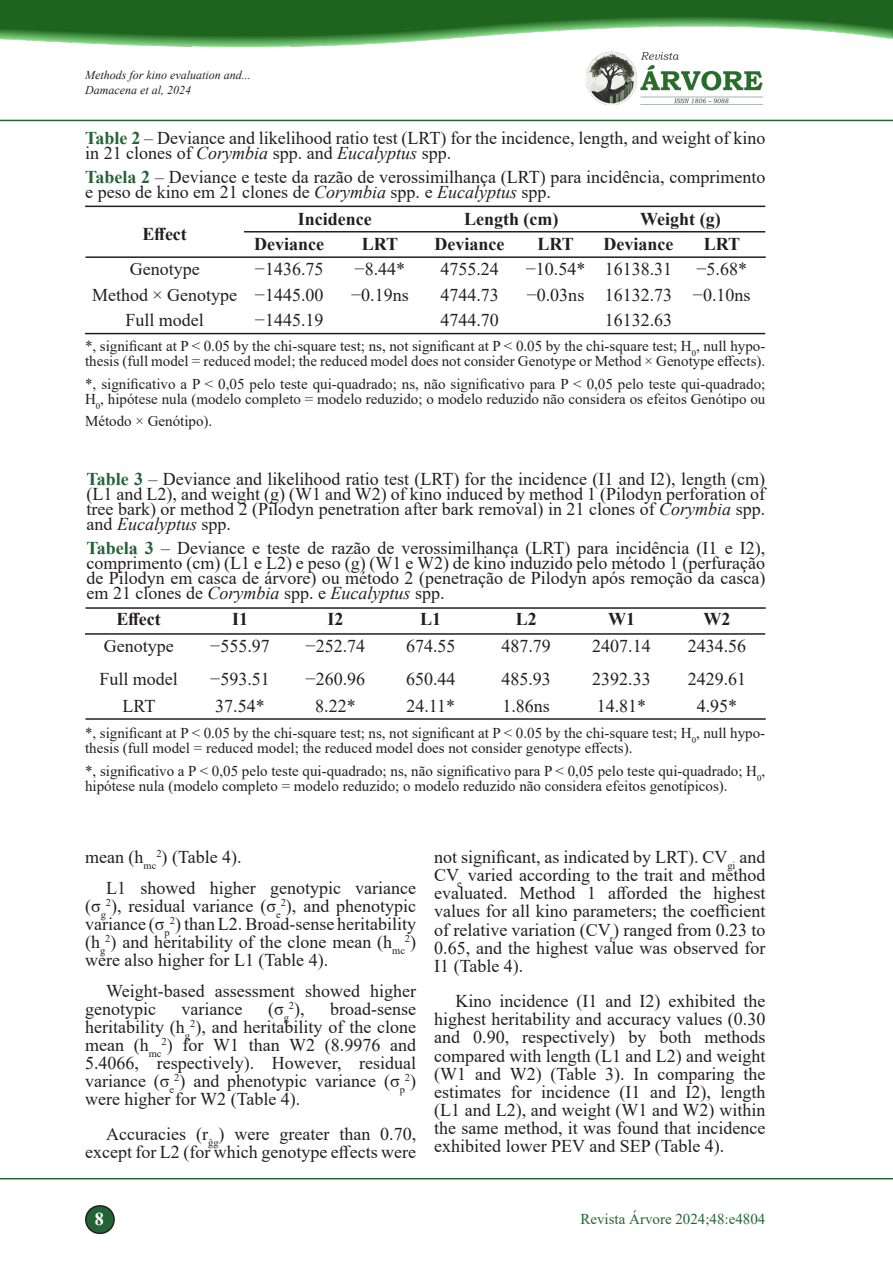
<style>
.page{position:relative;width:893px;height:1263px;background:#fff}
.page>*{position:absolute;margin:0;border:0;box-sizing:border-box;transform-origin:0 0}
.Texto{font:18px/18.1px "Times New Roman";color:#231f20;text-align:justify}
.t1{font:700 18px "Times New Roman";color:#231f20}
.t2{font:700 18px "Times New Roman";color:#fff}
.t3{font:15px/15px "Times New Roman";color:#231f20}
.t4{font:15px "Times New Roman";color:#236435}
.Cabeçalho_pag__par{font:italic 12px "Times New Roman";color:#231f20}
.Texto-2{font:10.5px "Times New Roman";color:#231f20}
.s1{font-weight:700;color:#236435}
.s2{font-style:italic}
.s3{font-size:18px}
</style>
<div class="page">
<img style="left:0;top:0;width:893px;height:47px">
<hr style="left:0;top:120px;width:893px;height:1px;background:#236435">
<hr style="left:0;top:1178px;width:893px;height:1px;background:#236435">
<div style="left:86px;top:1206px;width:28px;height:27px;background:#236435;border-radius:14px"></div>
<div style="left:85px;top:1205px;width:30px;height:29px;border:2px solid #231f20;border-radius:14px"></div>
<img style="left:587px;top:51px;width:176px;height:54px">
<hr style="left:85px;top:206px;width:680px;height:1px;background:#231f20">
<hr style="left:85px;top:333px;width:680px;height:1px;background:#231f20">
<hr style="left:85px;top:256px;width:681px;height:2px;background:#231f20">
<hr style="left:244px;top:231px;width:521px;height:1px;background:#231f20">
<hr style="left:85px;top:607px;width:681px;height:2px;background:#231f20">
<hr style="left:85px;top:633px;width:680px;height:2px;background:#231f20">
<hr style="left:85px;top:718px;width:681px;height:2px;background:#231f20">
<p class="Cabeçalho_pag__par" style="left:85px;top:67px;width:167px">Methods for kino evaluation and...</p>
<p class="Cabeçalho_pag__par" style="left:85px;top:82px;width:107px">Damacena et al, 2024</p>
<p class="Texto" style="left:85px;top:130px;width:682px;line-height:15px"><span class="s1">Table 2</span> – Deviance and likelihood ratio test (LRT) for the incidence, length, and weight of kino in 21 clones of <span class="s2">Corymbia</span> spp. and <span class="s2">Eucalyptus</span> spp.</p>
<p class="Texto" style="left:85px;top:169px;width:682px;line-height:15px"><span class="s1">Tabela 2</span> – Deviance e teste da razão de verossimilhança (LRT) para incidência, comprimento e peso de kino em 21 clones de <span class="s2">Corymbia</span> spp. e <span class="s2">Eucalyptus</span> spp.</p>
<p class="t1" style="left:142px;top:220px;width:46px">Effect</p>
<p class="t1" style="left:298px;top:205px;width:75px">Incidence</p>
<p class="t1" style="left:464px;top:205px;width:96px">Length (cm)</p>
<p class="t1" style="left:640px;top:205px;width:82px">Weight (g)</p>
<p class="t1" style="left:254px;top:231px;width:71px">Deviance</p>
<p class="t1" style="left:362px;top:231px;width:38px">LRT</p>
<p class="t1" style="left:435px;top:231px;width:71px">Deviance</p>
<p class="t1" style="left:537px;top:231px;width:38px">LRT</p>
<p class="t1" style="left:603px;top:231px;width:71px">Deviance</p>
<p class="t1" style="left:704px;top:231px;width:38px">LRT</p>
<p class="Texto" style="left:130px;top:260px;width:71px">Genotype</p>
<p class="Texto" style="left:255px;top:260px;width:70px">−1436.75</p>
<p class="Texto" style="left:355px;top:260px;width:52px">−8.44*</p>
<p class="Texto" style="left:440px;top:260px;width:60px">4755.24</p>
<p class="Texto" style="left:526px;top:260px;width:61px">−10.54*</p>
<p class="Texto" style="left:605px;top:260px;width:69px">16138.31</p>
<p class="Texto" style="left:696px;top:260px;width:52px">−5.68*</p>
<p class="Texto" style="left:92px;top:285px;width:147px">Method × Genotype</p>
<p class="Texto" style="left:255px;top:285px;width:70px">−1445.00</p>
<p class="Texto" style="left:351px;top:285px;width:59px">−0.19ns</p>
<p class="Texto" style="left:440px;top:285px;width:60px">4744.73</p>
<p class="Texto" style="left:527px;top:285px;width:59px">−0.03ns</p>
<p class="Texto" style="left:605px;top:285px;width:69px">16132.73</p>
<p class="Texto" style="left:693px;top:285px;width:59px">−0.10ns</p>
<p class="Texto" style="left:125px;top:310px;width:80px">Full model</p>
<p class="Texto" style="left:255px;top:310px;width:70px">−1445.19</p>
<p class="Texto" style="left:440px;top:310px;width:60px">4744.70</p>
<p class="Texto" style="left:605px;top:310px;width:69px">16132.63</p>
<p class="t3" style="left:85px;top:338px;width:682px">*, significant at P &lt; 0.05 by the chi-square test; ns, not significant at P &lt; 0.05 by the chi-square test; H<sub>0</sub>, null hypo&shy;thesis (full model = reduced model; the reduced model does not consider Genotype or Method × Genotype effects).</p>
<p class="t3" style="left:85px;top:376px;width:682px">*, significativo a P &lt; 0,05 pelo teste qui-quadrado; ns, não significativo para P &lt; 0,05 pelo teste qui-quadrado;<br>H<sub>0</sub>, hipótese nula (modelo completo = modelo reduzido; o modelo reduzido não considera os efeitos Genótipo ou</p>
<p class="t3" style="left:85px;top:413px;width:129px">Método × Genótipo).</p>
<p class="Texto" style="left:87px;top:471px;width:680px;line-height:15px"><span class="s1">Table 3</span> – Deviance and likelihood ratio test (LRT) for the incidence (I1 and I2), length (cm) (L1 and L2), and weight (g) (W1 and W2) of kino induced by method 1 (Pilodyn perforation of tree bark) or method 2 (Pilodyn penetration after bark removal) in 21 clones of <span class="s2">Corymbia</span> spp. and <span class="s2">Eucalyptus</span> spp.</p>
<p class="Texto" style="left:87px;top:539px;width:680px;line-height:15px"><span class="s1">Tabela 3</span> – Deviance e teste de razão de verossimilhança (LRT) para incidência (I1 e I2), comprimento (cm) (L1 e L2) e peso (g) (W1 e W2) de kino induzido pelo método 1 (perfuração de Pilodyn em casca de árvore) ou método 2 (penetração de Pilodyn após remoção da casca) em 21 clones de <span class="s2">Corymbia</span> spp. e <span class="s2">Eucalyptus</span> spp.</p>
<p class="t1" style="left:116px;top:606px;width:46px">Effect</p>
<p class="t1" style="left:232px;top:606px;width:18px">I1</p>
<p class="t1" style="left:327px;top:606px;width:18px">I2</p>
<p class="t1" style="left:420px;top:606px;width:23px">L1</p>
<p class="t1" style="left:516px;top:606px;width:23px">L2</p>
<p class="t1" style="left:608px;top:606px;width:28px">W1</p>
<p class="t1" style="left:703px;top:606px;width:28px">W2</p>
<p class="Texto" style="left:104px;top:637px;width:71px">Genotype</p>
<p class="Texto" style="left:210px;top:637px;width:61px">−555.97</p>
<p class="Texto" style="left:306px;top:637px;width:61px">−252.74</p>
<p class="Texto" style="left:406px;top:637px;width:51px">674.55</p>
<p class="Texto" style="left:501px;top:637px;width:51px">487.79</p>
<p class="Texto" style="left:592px;top:637px;width:60px">2407.14</p>
<p class="Texto" style="left:688px;top:637px;width:60px">2434.56</p>
<p class="Texto" style="left:99px;top:670px;width:80px">Full model</p>
<p class="Texto" style="left:210px;top:670px;width:61px">−593.51</p>
<p class="Texto" style="left:306px;top:670px;width:61px">−260.96</p>
<p class="Texto" style="left:406px;top:670px;width:51px">650.44</p>
<p class="Texto" style="left:501px;top:670px;width:51px">485.93</p>
<p class="Texto" style="left:592px;top:670px;width:60px">2392.33</p>
<p class="Texto" style="left:688px;top:670px;width:60px">2429.61</p>
<p class="Texto" style="left:122px;top:696px;width:34px">LRT</p>
<p class="Texto" style="left:215px;top:696px;width:51px">37.54*</p>
<p class="Texto" style="left:315px;top:696px;width:42px">8.22*</p>
<p class="Texto" style="left:406px;top:696px;width:50px">24.11*</p>
<p class="Texto" style="left:502px;top:696px;width:49px">1.86ns</p>
<p class="Texto" style="left:597px;top:696px;width:51px">14.81*</p>
<p class="Texto" style="left:697px;top:696px;width:42px">4.95*</p>
<p class="t3" style="left:85px;top:725px;width:682px">*, significant at P &lt; 0.05 by the chi-square test; ns, not significant at P &lt; 0.05 by the chi-square test; H<sub>0</sub>, null hypo&shy;thesis (full model = reduced model; the reduced model does not consider genotype effects).</p>
<p class="t3" style="left:85px;top:763px;width:682px">*, significativo a P &lt; 0,05 pelo teste qui-quadrado; ns, não significativo para P &lt; 0,05 pelo teste qui-quadrado; H<sub>0</sub>, hipótese nula (modelo completo = modelo reduzido; o modelo reduzido não considera efeitos genotípicos).</p>
<p class="Texto" style="left:85px;top:847px;width:158px">mean (h<sub>mc</sub><sup>2</sup>) (Table 4).</p>
<p class="Texto" style="left:85px;top:878px;width:333px;text-indent:21px">L1 showed higher genotypic variance (σ<sub>g</sub><sup>2</sup>), residual variance (σ<sub>e</sub><sup>2</sup>), and phenotypic variance (σ<sub>p</sub><sup>2</sup>) than L2. Broad-sense heritability (h<sub>g</sub><sup>2</sup>) and heritability of the clone mean (h<sub>mc</sub></p>
<p class="Texto-2" style="left:405px;top:931px;width:13px">2<span class="s3">)</span></p>
<p class="Texto" style="left:85px;top:950px;width:245px">were also higher for L1 (Table 4).</p>
<p class="Texto" style="left:85px;top:981px;width:333px;text-indent:21px">Weight-based assessment showed higher genotypic</p>
<p class="Texto" style="left:182px;top:999px;width:62px">variance</p>
<p class="Texto" style="left:268px;top:999px;width:38px">(σ<sub>g</sub><sup>2</sup>),</p>
<p class="Texto" style="left:85px;top:999px;width:333px;text-indent:245px">broad-sense heritability (h<sub>g</sub><sup>2</sup>), and heritability of the clone mean (h<sub>mc</sub><sup>2</sup>) for W1 than W2 (8.9976 and 5.4066, respectively). However, residual variance (σ<sub>e</sub><sup>2</sup>) and phenotypic variance (σ<sub>p</sub></p>
<p class="Texto-2" style="left:405px;top:1069px;width:13px">2<span class="s3">)</span></p>
<p class="Texto" style="left:85px;top:1089px;width:217px">were higher for W2 (Table 4).</p>
<p class="Texto" style="left:85px;top:1124px;width:333px;text-align:right">Accuracies (r<sub>ĝg</sub>) were greater than 0.70, except for L2 (for which genotype effects were</p>
<p class="Texto" style="left:434px;top:847px;width:333px">not significant, as indicated by LRT). CV<sub>gi</sub> and CV<sub>e</sub> varied according to the trait and method evaluated. Method 1 afforded the highest values for all kino parameters; the coefficient of relative variation (CV<sub>r</sub>) ranged from 0.23 to 0.65, and the highest value was observed for I1 (Table 4).</p>
<p class="Texto" style="left:434px;top:991px;width:333px;text-indent:21px">Kino incidence (I1 and I2) exhibited the highest heritability and accuracy values (0.30 and 0.90, respectively) by both methods compared with length (L1 and L2) and weight (W1 and W2) (Table 3). In comparing the estimates for incidence (I1 and I2), length (L1 and L2), and weight (W1 and W2) within the same method, it was found that incidence exhibited lower PEV and SEP (Table 4).</p>
<p class="t2" style="left:95px;top:1206px;width:10px">8</p>
<p class="t4" style="left:580px;top:1208px;width:186px">Revista Árvore 2024;48:e4804</p>
</div>
